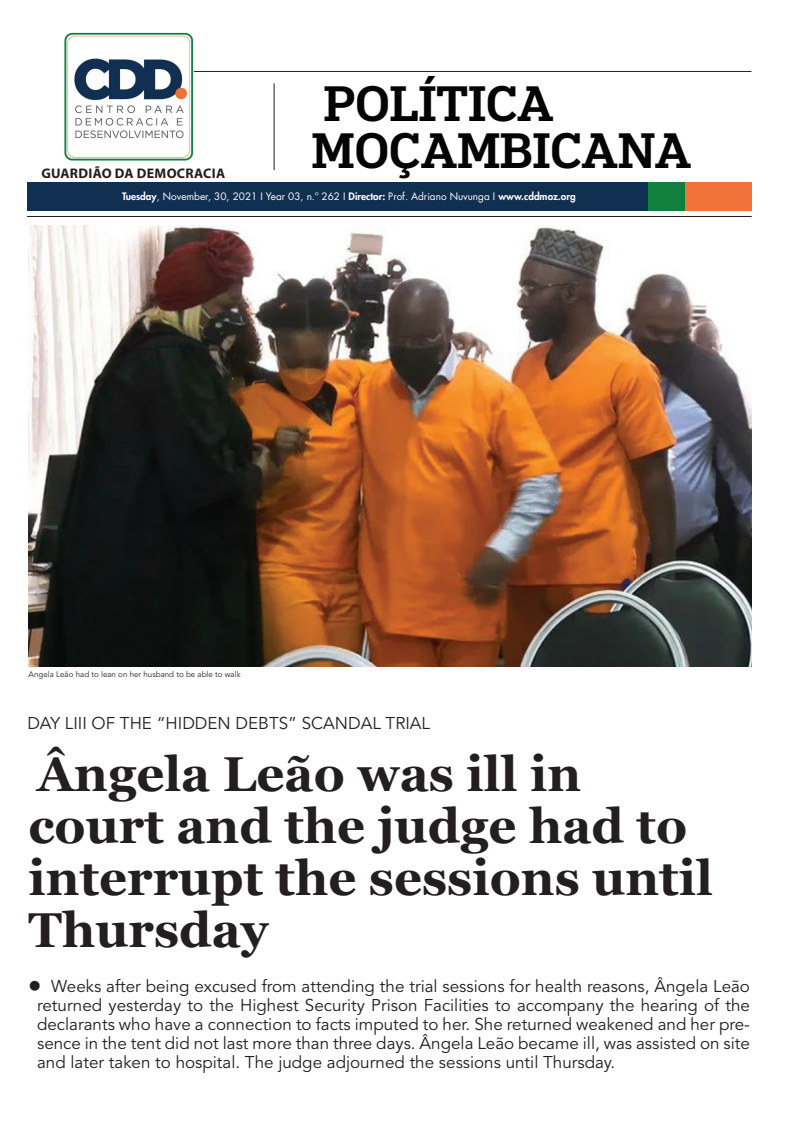
<style>
.page{position:relative;width:794px;height:1134px;background:#fff}
.page>*{position:absolute;margin:0;border:0;box-sizing:border-box;transform-origin:0 0}
.t1{font:700 49px/52px "Georgia";color:#231f20}
.t2{font:500 47px "Popular";color:#040503}
.t3{font:17px/19px "Avenir LT Std";color:#231f20;text-align:justify}
.t4{font:700 13.9px "Myriad Pro";letter-spacing:.02em;color:#231f20}
.t5{font:10px "Futura LT";color:#fff}
.t6{font:8px "Avenir LT Std";color:#231f20}
.s1{font-weight:800}
</style>
<div class="page">
<hr style="left:82px;top:71px;width:669px;height:1px;background:#231f20">
<hr style="left:274px;top:83px;width:1px;height:87px;background:#231f20">
<img style="left:65px;top:32px;width:128px;height:128px">
<img style="left:29px;top:225px;width:722px;height:441px">
<hr style="left:27px;top:216px;width:724px;height:1px;background:#231f20">
<div style="left:27px;top:182px;width:724px;height:29px;background:#112f51"></div>
<div style="left:648px;top:182px;width:103px;height:29px;background:#f37239"></div>
<div style="left:648px;top:182px;width:37px;height:29px;background:#11803f"></div>
<p class="t4" style="left:41px;top:164px;width:185px">GUARDIÃO DA DEMOCRACIA</p>
<h2 class="t2" style="left:324px;top:72px;width:232px">POLÍTICA</h2>
<h2 class="t2" style="left:312px;top:119px;width:381px">MOÇAMBICANA</h2>
<p class="t5" style="left:122px;top:190px;width:455px"><span class="s1">Tuesday</span>, November, 30, 2021 I Year 03, n.º 262 I <span class="s1">Director:</span> Prof. Adriano Nuvunga I <span class="s1">www.cddmoz.org</span></p>
<p class="t6" style="left:29px;top:670px;width:213px">Angela Leão had to lean on her husband to be able to walk</p>
<p class="t3" style="left:27px;top:714px;width:404px">DAY LIII OF THE “HIDDEN DEBTS” SCANDAL TRIAL</p>
<h1 class="t1" style="left:29px;top:748px;width:686px">Ângela Leão was ill in court and the judge had to interrupt the sessions until<br>Thursday</h1>
<p class="t3" style="left:37px;top:977px;width:714px;text-indent:-8px">● Weeks after being excused from attending the trial sessions for health reasons, Ângela Leão returned yesterday to the Highest Security Prison Facilities to accompany the hearing of the declarants who have a connection to facts imputed to her. She returned weakened and her pre&shy;sence in the tent did not last more than three days. Ângela Leão became ill, was assisted on site and later taken to hospital. The judge adjourned the sessions until Thursday.</p>
</div>
